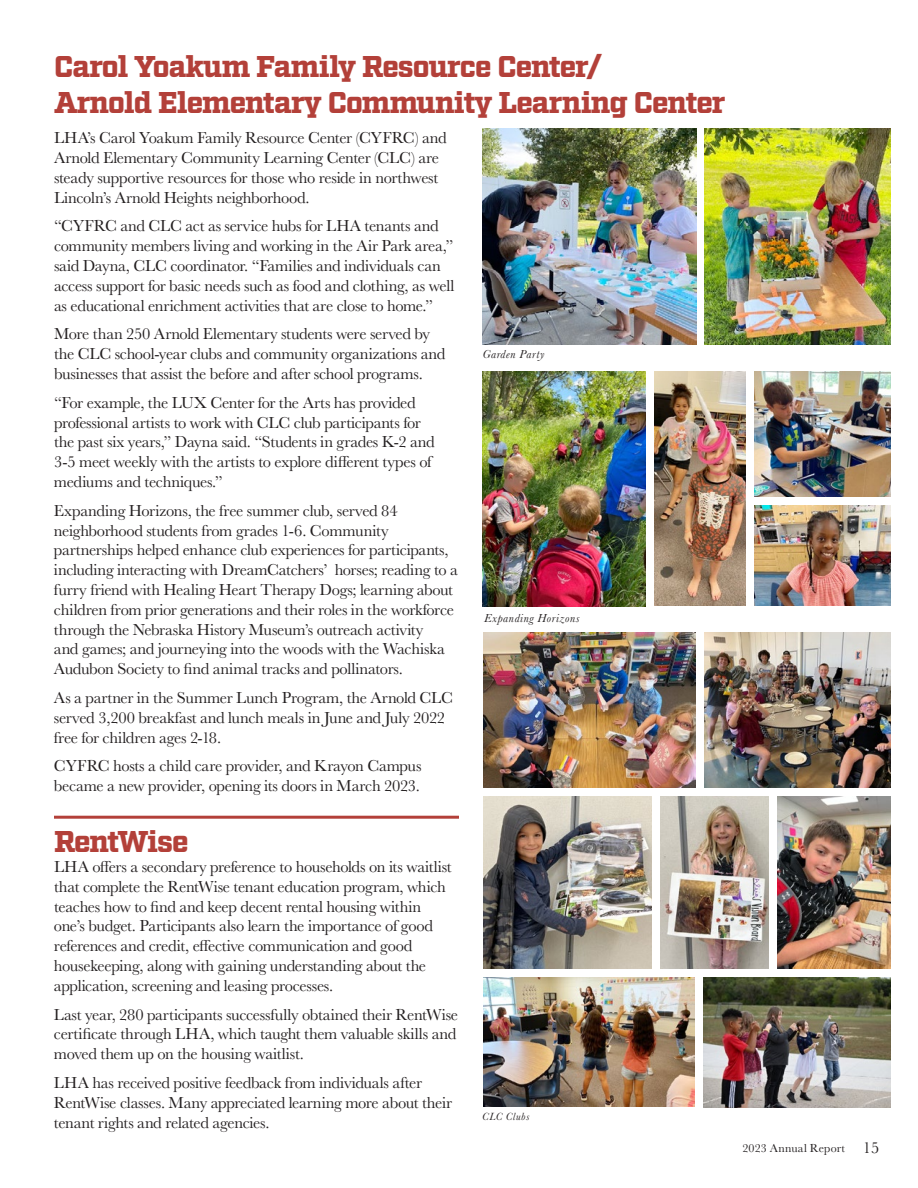
<style>
.page{position:relative;width:918px;height:1188px;background:#fff}
.page>*{position:absolute;margin:0;border:0;box-sizing:border-box;transform-origin:0 0}
.t1{font:900 30px/36px "Factoria";letter-spacing:-.04em;color:#b34039}
.t2{font:16.5px/19.8px "Baskerville";letter-spacing:-.015em;color:#231f20}
.t3{font:italic 12px "Baskerville";letter-spacing:.055em;color:#231f20}
.t4{font:12px "Baskerville";letter-spacing:.015em;color:#231f20}
.t5{font:italic 10.8px "Baskerville";letter-spacing:.055em;color:#231f20}
.s1{font-size:16.5px}
</style>
<div class="page">
<img style="left:483px;top:371px;width:163px;height:236px">
<img style="left:754px;top:505px;width:137px;height:101px">
<img style="left:654px;top:371px;width:91px;height:235px">
<img style="left:754px;top:371px;width:136px;height:125px">
<img style="left:483px;top:128px;width:213px;height:217px">
<img style="left:705px;top:128px;width:185px;height:217px">
<img style="left:483px;top:978px;width:212px;height:128px">
<img style="left:778px;top:797px;width:112px;height:172px">
<img style="left:704px;top:978px;width:186px;height:130px">
<img style="left:705px;top:633px;width:186px;height:155px">
<img style="left:483px;top:797px;width:169px;height:172px">
<img style="left:660px;top:797px;width:109px;height:172px">
<img style="left:483px;top:633px;width:213px;height:155px">
<hr style="left:56px;top:816px;width:402px;height:3px;background:#b34039">
<h1 class="t1" style="left:54px;top:50px;width:673px">Carol Yoakum Family Resource Center/<br>Arnold Elementary Community Learning Center</h1>
<p class="t2" style="left:54px;top:128px;width:394px">LHA’s Carol Yoakum Family Resource Center (CYFRC) and Arnold Elementary Community Learning Center (CLC) are steady supportive resources for those who reside in northwest Lincoln’s Arnold Heights neighborhood.</p>
<p class="t2" style="left:54px;top:216px;width:402px">“CYFRC and CLC act as service hubs for LHA tenants and community members living and working in the Air Park area,” said Dayna, CLC coordinator. “Families and individuals can access support for basic needs such as food and clothing, as well as educational enrichment activities that are close to home.”</p>
<p class="t2" style="left:54px;top:324px;width:393px">More than 250 Arnold Elementary students were served by the CLC school-year clubs and community organizations and businesses that assist the before and after school programs.</p>
<p class="t2" style="left:54px;top:393px;width:382px">“For example, the LUX Center for the Arts has provided professional artists to work with CLC club participants for the past six years,” Dayna said. “Students in grades K-2 and 3-5 meet weekly with the artists to explore different types of mediums and techniques.”</p>
<p class="t2" style="left:54px;top:501px;width:406px">Expanding Horizons, the free summer club, served 84 neighborhood students from grades 1-6. Community partnerships helped enhance club experiences for participants, including interacting with DreamCatchers’ horses; reading to a furry friend with Healing Heart Therapy Dogs; learning about children from prior generations and their roles in the workforce through the Nebraska History Museum’s outreach activity<br>and games; and journeying into the woods with the Wachiska Audubon Society to find animal tracks and pollinators.</p>
<p class="t2" style="left:54px;top:688px;width:401px">As a partner in the Summer Lunch Program, the Arnold CLC served 3,200 breakfast and lunch meals in June and July 2022 free for children ages 2-18.</p>
<p class="t2" style="left:54px;top:756px;width:369px">CYFRC hosts a child care provider, and Krayon Campus became a new provider, opening its doors in March 2023.</p>
<h1 class="t1" style="left:54px;top:825px;width:136px">RentWise</h1>
<p class="t2" style="left:54px;top:857px;width:399px">LHA offers a secondary preference to households on its waitlist that complete the RentWise tenant education program, which teaches how to find and keep decent rental housing within one’s budget. Participants also learn the importance of good references and credit, effective communication and good housekeeping, along with gaining understanding about the application, screening and leasing processes.</p>
<p class="t2" style="left:54px;top:1005px;width:406px;text-align:justify">Last year, 280 participants successfully obtained their RentWise certificate through LHA, which taught them valuable skills and moved them up on the housing waitlist.</p>
<p class="t2" style="left:54px;top:1073px;width:400px">LHA has received positive feedback from individuals after<br>RentWise classes. Many appreciated learning more about their tenant rights and related agencies.</p>
<p class="t3" style="left:483px;top:346px;width:63px">Garden Party</p>
<p class="t3" style="left:484px;top:610px;width:97px">Expanding Horizons</p>
<p class="t5" style="left:482px;top:1109px;width:49px">CLC Clubs</p>
<p class="t4" style="left:742px;top:1141px;width:138px">2023 Annual Report <span class="s1">15</span></p>
</div>
